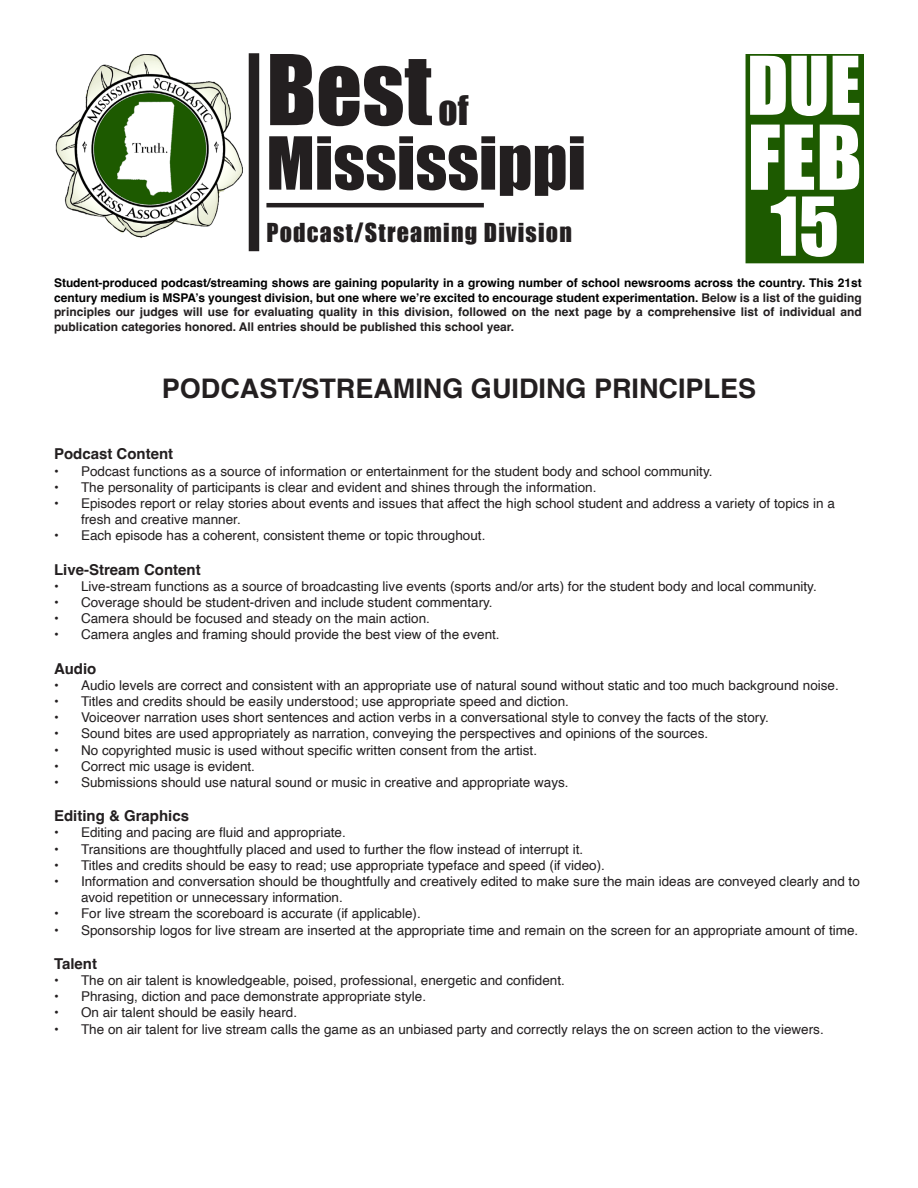
<style>
.page{position:relative;width:918px;height:1188px;background:#fff}
.page>*{position:absolute;margin:0;border:0;box-sizing:border-box;transform-origin:0 0}
.t1{font:90px "Impact";color:#231f20}
.t2{font:82.5px "Impact";color:#fff}
.t3{font:75px "Impact";color:#fff}
.t4{font:67.5px "Impact";color:#231f20}
.t5{font:37.5px "Impact";color:#231f20}
.t6{font:700 27px "Helvetica";color:#231f20}
.t7{font:24px "Impact";letter-spacing:.05em;color:#231f20}
.t8{font:700 15px "Helvetica";color:#231f20}
.t9{font:13.5px/16.2px "Helvetica";color:#231f20}
.t10{font:700 12px/14.4px "Helvetica";color:#231f20;text-align:justify}
.s1{color:#000}
</style>
<div class="page">
<img style="left:56px;top:54px;width:187px;height:184px">
<hr style="left:266px;top:203px;width:218px;height:4px;background:#231f20">
<div style="left:249px;top:53px;width:10px;height:198px;background:#231f20"></div>
<div style="left:746px;top:55px;width:117px;height:208px;background:#1d5a00"></div>
<div style="left:746px;top:54px;width:118px;height:209px;border:2px solid #1d5a00"></div>
<p class="t1" style="left:266px;top:20px;width:167px">Best</p>
<p class="t3" style="left:747px;top:27px;width:115px">DUE</p>
<p class="t2" style="left:748px;top:93px;width:116px">FEB</p>
<p class="t3" style="left:770px;top:168px;width:70px">15</p>
<p class="t10" style="left:54px;top:277px;width:809px"><span class="s1">Student-produced podcast/streaming shows are gaining popularity in a growing number of school newsrooms across the country. This 21st century medium is MSPA’s youngest division, but one where we’re excited to encourage student experimentation.</span> Below is a list of the guiding principles our judges will use for evaluating quality in this division, followed on the next page by a comprehensive list of individual and publication categories honored. All entries should be published this school year.</p>
<p class="t5" style="left:439px;top:81px;width:31px">of</p>
<p class="t4" style="left:266px;top:111px;width:321px">Mississippi</p>
<p class="t7" style="left:266px;top:214px;width:307px">Podcast/Streaming Division</p>
<p class="t6" style="left:162px;top:372px;width:596px">PODCAST/STREAMING GUIDING PRINCIPLES</p>
<p class="t8" style="left:54px;top:445px;width:121px">Podcast Content</p>
<p class="t9" style="left:54px;top:463px;width:660px">• Podcast functions as a source of information or entertainment for the student body and school community.</p>
<p class="t9" style="left:54px;top:479px;width:544px">• The personality of participants is clear and evident and shines through the information.</p>
<p class="t9" style="left:81px;top:496px;width:755px;text-indent:-27px">• Episodes report or relay stories about events and issues that affect the high school student and address a variety of topics in a fresh and creative manner.</p>
<p class="t9" style="left:54px;top:528px;width:433px">• Each episode has a coherent, consistent theme or topic throughout.</p>
<p class="t8" style="left:54px;top:560px;width:148px">Live-Stream Content</p>
<p class="t9" style="left:54px;top:578px;width:764px">• Live-stream functions as a source of broadcasting live events (sports and/or arts) for the student body and local community.</p>
<p class="t9" style="left:54px;top:595px;width:440px">• Coverage should be student-driven and include student commentary.</p>
<p class="t9" style="left:54px;top:611px;width:377px">• Camera should be focused and steady on the main action.</p>
<p class="t9" style="left:54px;top:627px;width:447px">• Camera angles and framing should provide the best view of the event.</p>
<p class="t8" style="left:54px;top:659px;width:44px">Audio</p>
<p class="t9" style="left:54px;top:677px;width:786px">• Audio levels are correct and consistent with an appropriate use of natural sound without static and too much background noise.</p>
<p class="t9" style="left:54px;top:694px;width:517px">• Titles and credits should be easily understood; use appropriate speed and diction.</p>
<p class="t9" style="left:54px;top:710px;width:716px">• Voiceover narration uses short sentences and action verbs in a conversational style to convey the facts of the story.</p>
<p class="t9" style="left:54px;top:726px;width:656px">• Sound bites are used appropriately as narration, conveying the perspectives and opinions of the sources.</p>
<p class="t9" style="left:54px;top:742px;width:485px">• No copyrighted music is used without specific written consent from the artist.</p>
<p class="t9" style="left:54px;top:758px;width:203px">• Correct mic usage is evident.</p>
<p class="t9" style="left:54px;top:775px;width:516px">• Submissions should use natural sound or music in creative and appropriate ways.</p>
<p class="t8" style="left:54px;top:807px;width:137px">Editing &amp; Graphics</p>
<p class="t9" style="left:54px;top:825px;width:293px">• Editing and pacing are fluid and appropriate.</p>
<p class="t9" style="left:54px;top:841px;width:531px">• Transitions are thoughtfully placed and used to further the flow instead of interrupt it.</p>
<p class="t9" style="left:54px;top:857px;width:553px">• Titles and credits should be easy to read; use appropriate typeface and speed (if video).</p>
<p class="t9" style="left:81px;top:874px;width:780px;text-indent:-27px">• Information and conversation should be thoughtfully and creatively edited to make sure the main ideas are conveyed clearly and to avoid repetition or unnecessary information.</p>
<p class="t9" style="left:54px;top:906px;width:368px">• For live stream the scoreboard is accurate (if applicable).</p>
<p class="t9" style="left:54px;top:922px;width:806px">• Sponsorship logos for live stream are inserted at the appropriate time and remain on the screen for an appropriate amount of time.</p>
<p class="t8" style="left:54px;top:954px;width:45px">Talent</p>
<p class="t9" style="left:54px;top:973px;width:513px">• The on air talent is knowledgeable, poised, professional, energetic and confident.</p>
<p class="t9" style="left:54px;top:989px;width:374px">• Phrasing, diction and pace demonstrate appropriate style.</p>
<p class="t9" style="left:54px;top:1005px;width:245px">• On air talent should be easily heard.</p>
<p class="t9" style="left:54px;top:1021px;width:771px">• The on air talent for live stream calls the game as an unbiased party and correctly relays the on screen action to the viewers.</p>
</div>
